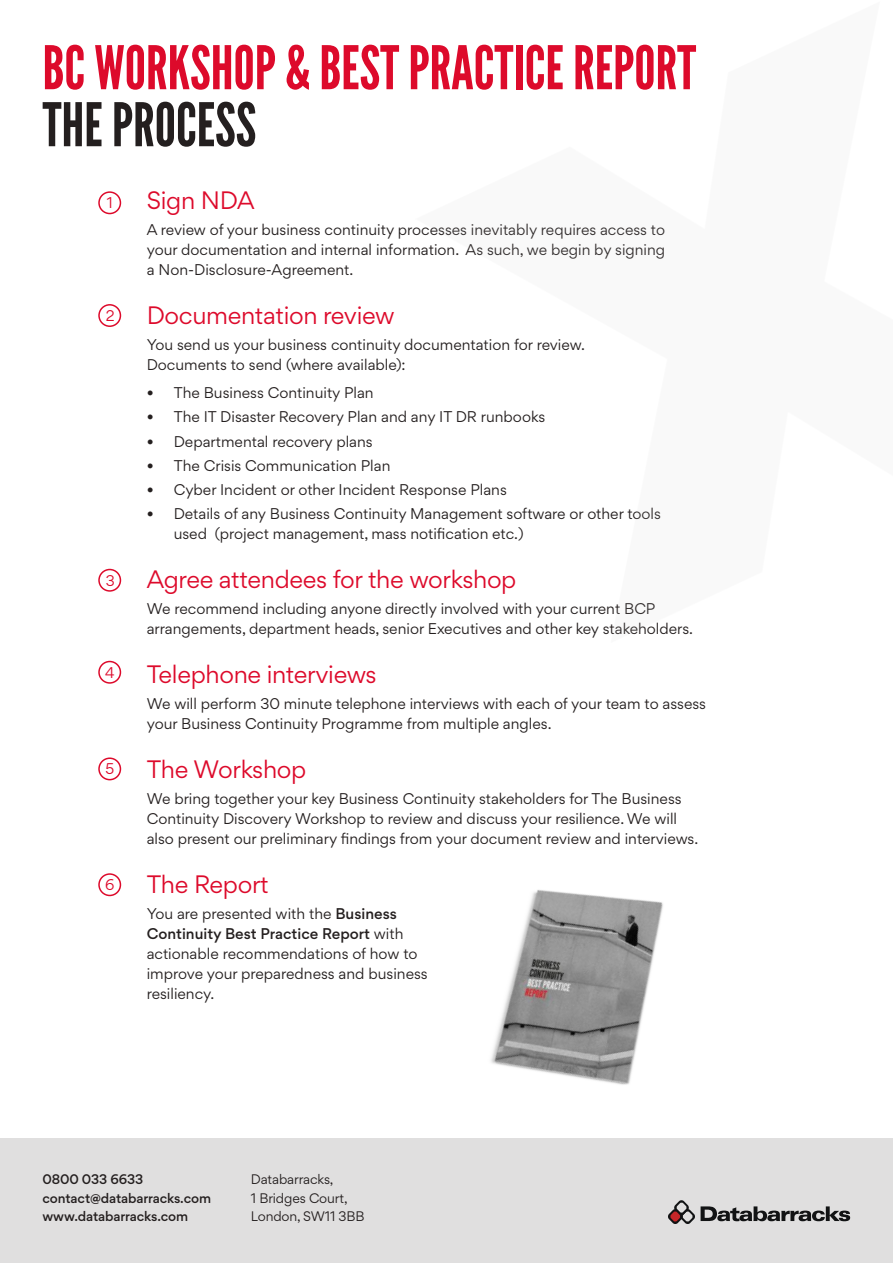
<style>
.page{position:relative;width:893px;height:1263px;background:#fff}
.page>*{position:absolute;margin:0;border:0;box-sizing:border-box;transform-origin:0 0}
.t1{font:60px "League Gothic";color:#dd0a2b}
.t2{font:60px "League Gothic";color:#241f1f}
.t3{font:22.5px "Gordita";letter-spacing:-.015em;color:#dd0a2b}
.t4{font:13.8px/19.8px "Gordita";color:#241f1f}
.t5{font:13.8px "Gordita";color:#dd0a2b}
.t6{font:500 12.3px/18.5px "Gordita";letter-spacing:-.01em;color:#241f1f}
.t7{font:12.3px/18.5px "Gordita";letter-spacing:-.01em;color:#241f1f}
.s1{font-weight:500}
</style>
<div class="page">
<div style="left:0;top:1138px;width:893px;height:125px;background:#e0dfdf"></div>
<svg style="left:701px;top:1206px;width:149px;height:15px"></svg>
<svg style="left:668px;top:1200px;width:27px;height:24px"></svg>
<div style="left:98px;top:191px;width:23px;height:23px;border:2px solid #dd0a2b;border-radius:50%"></div>
<div style="left:98px;top:304px;width:23px;height:23px;border:2px solid #dd0a2b;border-radius:50%"></div>
<div style="left:98px;top:569px;width:23px;height:23px;border:2px solid #dd0a2b;border-radius:50%"></div>
<div style="left:98px;top:661px;width:23px;height:23px;border:2px solid #dd0a2b;border-radius:50%"></div>
<div style="left:98px;top:757px;width:23px;height:23px;border:2px solid #dd0a2b;border-radius:50%"></div>
<div style="left:98px;top:873px;width:23px;height:23px;border:2px solid #dd0a2b;border-radius:50%"></div>
<img style="left:491px;top:890px;width:172px;height:195px">
<h1 class="t1" style="left:43px;top:32px;width:655px">BC WORKSHOP &amp; BEST PRACTICE REPORT</h1>
<h1 class="t2" style="left:43px;top:89px;width:215px">THE PROCESS</h1>
<p class="t5" style="left:107px;top:193px;width:7px">1</p>
<p class="t5" style="left:106px;top:305px;width:10px">2</p>
<p class="t5" style="left:106px;top:570px;width:10px">3</p>
<p class="t5" style="left:105px;top:662px;width:11px">4</p>
<p class="t5" style="left:106px;top:759px;width:10px">5</p>
<p class="t5" style="left:105px;top:875px;width:11px">6</p>
<h2 class="t3" style="left:147px;top:184px;width:109px">Sign NDA</h2>
<p class="t4" style="left:147px;top:219px;width:520px;text-align:justify">A review of your business continuity processes inevitably requires access to your documentation and internal information. As such, we begin by signing a Non-Disclosure-Agreement.</p>
<h2 class="t3" style="left:147px;top:299px;width:249px">Documentation review</h2>
<p class="t4" style="left:147px;top:334px;width:440px">You send us your business continuity documentation for review.<br>Documents to send (where available):</p>
<p class="t4" style="left:147px;top:383px;width:229px">• The Business Continuity Plan</p>
<p class="t4" style="left:147px;top:407px;width:400px">• The IT Disaster Recovery Plan and any IT DR runbooks</p>
<p class="t4" style="left:147px;top:431px;width:228px">• Departmental recovery plans</p>
<p class="t4" style="left:147px;top:455px;width:245px">• The Crisis Communication Plan</p>
<p class="t4" style="left:147px;top:479px;width:362px">• Cyber Incident or other Incident Response Plans</p>
<p class="t4" style="left:174px;top:503px;width:489px;text-indent:-27px">• Details of any Business Continuity Management software or other tools used (project management, mass notification etc.)</p>
<h2 class="t3" style="left:147px;top:563px;width:371px">Agree attendees for the workshop</h2>
<p class="t4" style="left:147px;top:598px;width:548px">We recommend including anyone directly involved with your current BCP arrangements, department heads, senior Executives and other key stakeholders.</p>
<h2 class="t3" style="left:147px;top:658px;width:231px">Telephone interviews</h2>
<p class="t4" style="left:147px;top:694px;width:561px">We will perform 30 minute telephone interviews with each of your team to assess your Business Continuity Programme from multiple angles.</p>
<h2 class="t3" style="left:147px;top:753px;width:161px">The Workshop</h2>
<p class="t4" style="left:147px;top:789px;width:553px">We bring together your key Business Continuity stakeholders for The Business<br>Continuity Discovery Workshop to review and discuss your resilience. We will also present our preliminary findings from your document review and interviews.</p>
<h2 class="t3" style="left:147px;top:868px;width:124px">The Report</h2>
<p class="t4" style="left:147px;top:904px;width:283px">You are presented with the <span class="s1">Business<br>Continuity Best Practice Report</span> with actionable recommendations of how to improve your preparedness and business resiliency.</p>
<p class="t6" style="left:43px;top:1170px;width:170px">0800 033 6633 contact@databarracks.com www.databarracks.com</p>
<p class="t7" style="left:251px;top:1170px;width:115px">Databarracks,<br>1 Bridges Court,<br>London, SW11 3BB</p>
</div>
